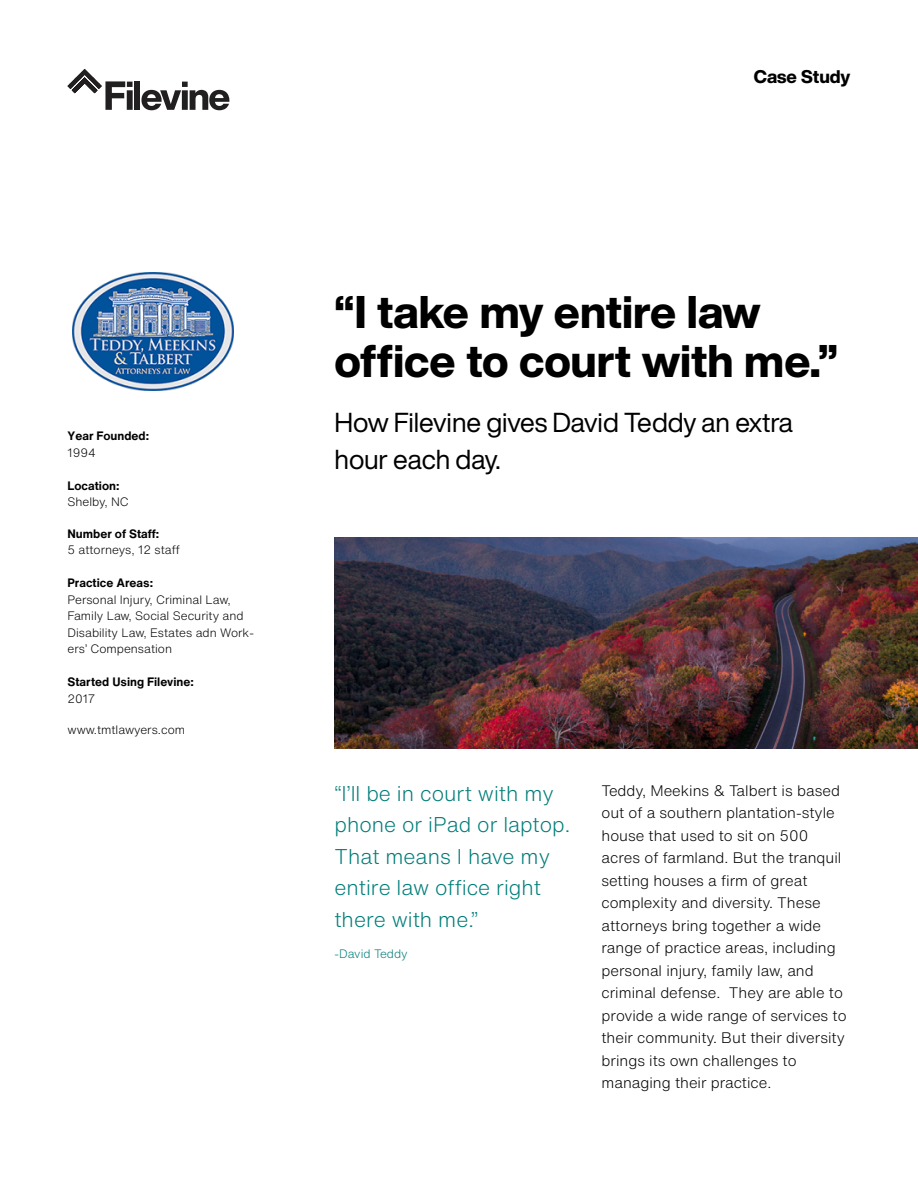
<style>
.page{position:relative;width:918px;height:1188px;background:#fff}
.page>*{position:absolute;margin:0;border:0;box-sizing:border-box;transform-origin:0 0}
.t1{font:800 45px/49.5px "Helvetica Now Display";color:#000}
.t2{font:27px/37.5px "Helvetica Now Display";letter-spacing:-.005em;color:#000}
.t3{font:300 21px/31.5px "Helvetica Now Text";color:#007d79}
.t4{font:800 18px "Helvetica Now Display";color:#000}
.t5{font:300 15px/22.5px "Helvetica Now Text";color:#000}
.t6{font:300 12px/16.5px "Helvetica Now Text";color:#000}
.t7{font:700 12px "Helvetica Now Text";color:#000}
.t8{font:300 12px "Helvetica Now Text";color:#007d79}
</style>
<div class="page">
<svg style="left:67px;top:69px;width:66px;height:41px"></svg>
<div style="left:135px;top:81px;width:5px;height:29px;background:#221f20"></div>
<svg style="left:141px;top:82px;width:88px;height:28px"></svg>
<img style="left:72px;top:273px;width:162px;height:117px">
<img style="left:334px;top:538px;width:584px;height:210px">
<p class="t4" style="left:754px;top:64px;width:98px">Case Study</p>
<p class="t7" style="left:68px;top:427px;width:83px">Year Founded:</p>
<p class="t6" style="left:68px;top:444px;width:30px">1994</p>
<p class="t7" style="left:68px;top:477px;width:53px">Location:</p>
<p class="t6" style="left:68px;top:493px;width:63px">Shelby, NC</p>
<p class="t7" style="left:68px;top:525px;width:93px">Number of Staff:</p>
<p class="t6" style="left:68px;top:541px;width:114px">5 attorneys, 12 staff</p>
<p class="t7" style="left:68px;top:574px;width:87px">Practice Areas:</p>
<p class="t6" style="left:68px;top:591px;width:188px">Personal Injury, Criminal Law,<br>Family Law, Social Security and<br>Disability Law, Estates adn Work&shy;ers’ Compensation</p>
<p class="t7" style="left:68px;top:673px;width:128px">Started Using Filevine:</p>
<p class="t6" style="left:68px;top:690px;width:30px">2017</p>
<p class="t6" style="left:68px;top:721px;width:119px">www.tmtlawyers.com</p>
<h1 class="t1" style="left:334px;top:287px;width:505px">“I take my entire law office to court with me.”</h1>
<h2 class="t2" style="left:334px;top:403px;width:460px">How Filevine gives David Teddy an extra hour each day.</h2>
<h3 class="t3" style="left:334px;top:777px;width:237px">“I’ll be in court with my phone or iPad or laptop.<br>That means I have my entire law office right there with me.”</h3>
<p class="t8" style="left:334px;top:945px;width:75px">-David Teddy</p>
<p class="t5" style="left:602px;top:778px;width:247px">Teddy, Meekins &amp; Talbert is based out of a southern plantation-style house that used to sit on 500 acres of farmland. But the tranquil setting houses a firm of great complexity and diversity. These attorneys bring together a wide range of practice areas, including personal injury, family law, and criminal defense. They are able to provide a wide range of services to their community. But their diversity brings its own challenges to managing their practice.</p>
</div>
